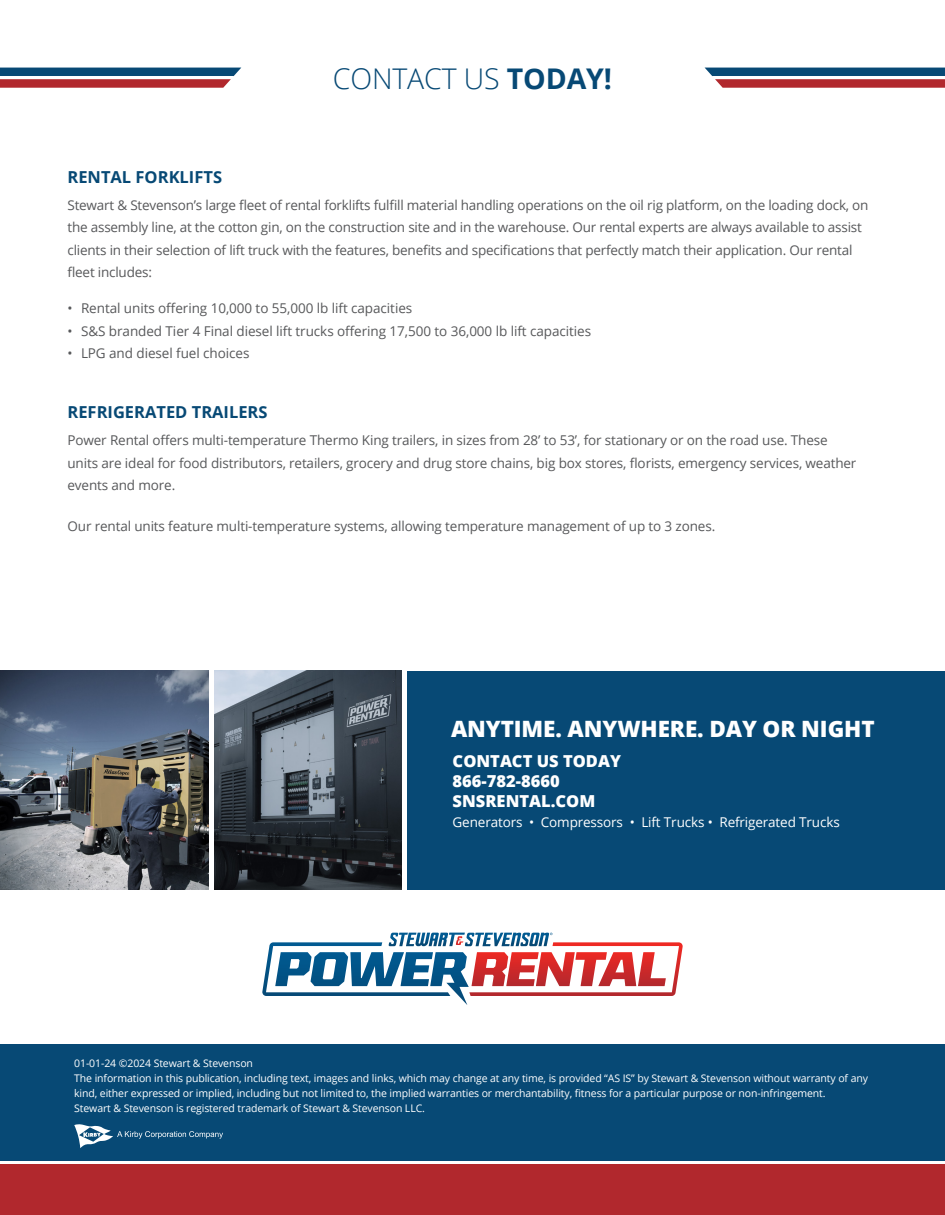
<style>
.page{position:relative;width:945px;height:1215px;background:#fff}
.page>*{position:absolute;margin:0;border:0;box-sizing:border-box;transform-origin:0 0}
.t1{font:300 28.5px "Open Sans";letter-spacing:-.005em;color:#074975}
.t2{font:800 22.5px "Open Sans";letter-spacing:-.005em;color:#fff}
.t3{font:800 16.5px/20px "Open Sans";color:#fff}
.t4{font:700 16.5px "Open Sans";color:#074975}
.t5{font:13.5px/22.5px "Open Sans";letter-spacing:-.01em;color:#57585a}
.t6{font:13.5px "Open Sans";letter-spacing:-.01em;color:#fff}
.t7{font:10.5px/15px "Open Sans";letter-spacing:-.01em;color:#fff}
.s1{font-weight:700}
</style>
<div class="page">
<div style="left:408px;top:671px;width:537px;height:218px;background:#074975"></div>
<img style="left:214px;top:671px;width:187px;height:218px">
<img style="left:0;top:671px;width:208px;height:218px">
<div style="left:0;top:1044px;width:945px;height:116px;background:#074975"></div>
<div style="left:0;top:1165px;width:945px;height:50px;background:#b1282d"></div>
<svg style="left:0;top:68px;width:241px;height:20px"></svg>
<svg style="left:705px;top:68px;width:240px;height:20px"></svg>
<svg style="left:74px;top:1124px;width:149px;height:24px"></svg>
<svg style="left:262px;top:933px;width:421px;height:72px"></svg>
<h1 class="t1" style="left:333px;top:59px;width:281px">CONTACT US <span class="s1">TODAY!</span></h1>
<p class="t4" style="left:68px;top:165px;width:156px">RENTAL FORKLIFTS</p>
<p class="t5" style="left:68px;top:193px;width:803px">Stewart &amp; Stevenson’s large fleet of rental forklifts fulfill material handling operations on the oil rig platform, on the loading dock, on the assembly line, at the cotton gin, on the construction site and in the warehouse. Our rental experts are always available to assist clients in their selection of lift truck with the features, benefits and specifications that perfectly match their application. Our rental fleet includes:</p>
<p class="t5" style="left:68px;top:297px;width:346px">• Rental units offering 10,000 to 55,000 lb lift capacities</p>
<p class="t5" style="left:68px;top:319px;width:525px">• S&amp;S branded Tier 4 Final diesel lift trucks offering 17,500 to 36,000 lb lift capacities</p>
<p class="t5" style="left:68px;top:342px;width:184px">• LPG and diesel fuel choices</p>
<p class="t4" style="left:68px;top:401px;width:202px">REFRIGERATED TRAILERS</p>
<p class="t5" style="left:68px;top:429px;width:790px">Power Rental offers multi-temperature Thermo King trailers, in sizes from 28’ to 53’, for stationary or on the road use. These units are ideal for food distributors, retailers, grocery and drug store chains, big box stores, florists, emergency services, weather events and more.</p>
<p class="t5" style="left:68px;top:515px;width:649px">Our rental units feature multi-temperature systems, allowing temperature management of up to 3 zones.</p>
<h2 class="t2" style="left:451px;top:712px;width:425px">ANYTIME. ANYWHERE. DAY OR NIGHT</h2>
<p class="t3" style="left:453px;top:750px;width:170px">CONTACT US TODAY<br>866-782-8660<br>SNSRENTAL.COM</p>
<p class="t6" style="left:453px;top:813px;width:389px">Generators • Compressors • Lift Trucks • Refrigerated Trucks</p>
<p class="t7" style="left:74px;top:1055px;width:795px">01-01-24 ©2024 Stewart &amp; Stevenson<br>The information in this publication, including text, images and links, which may change at any time, is provided “AS IS” by Stewart &amp; Stevenson without warranty of any kind, either expressed or implied, including but not limited to, the implied warranties or merchantability, fitness for a particular purpose or non-infringement.<br>Stewart &amp; Stevenson is registered trademark of Stewart &amp; Stevenson LLC.</p>
</div>
